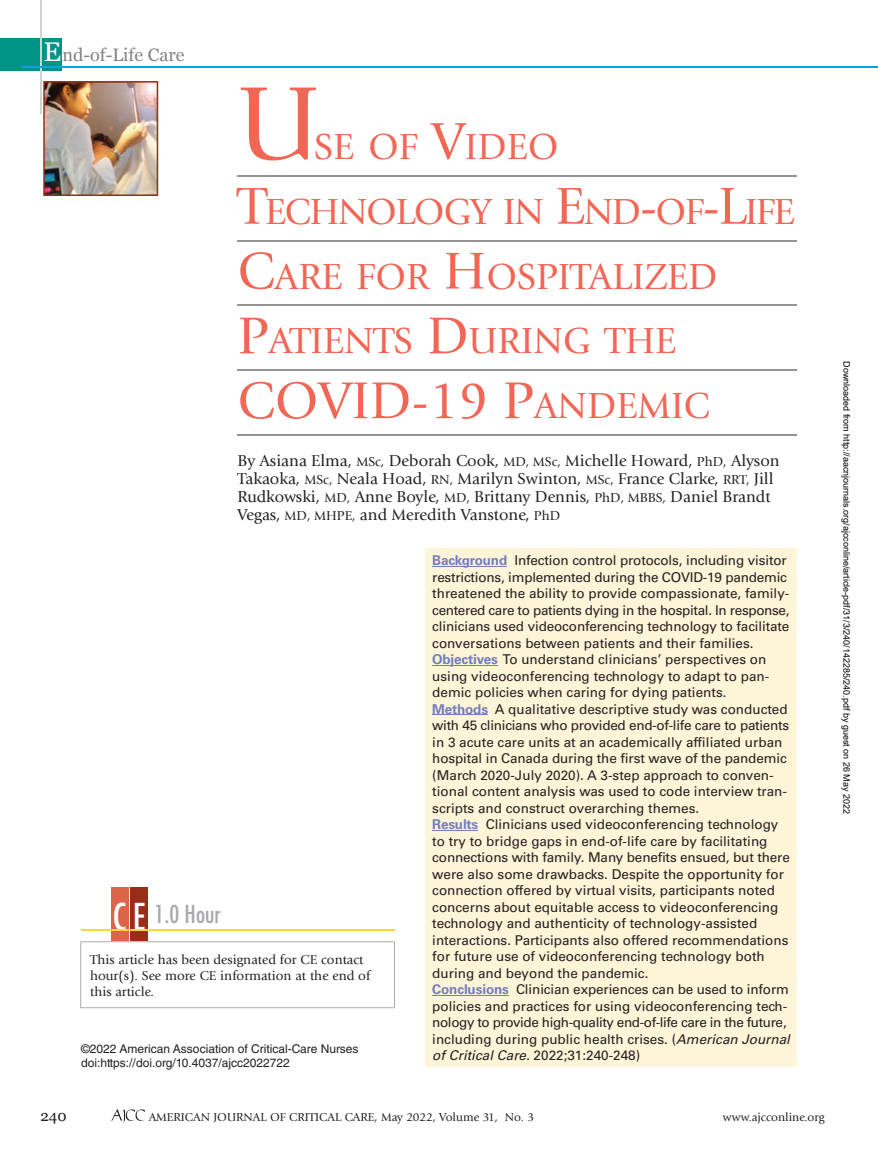
<style>
.page{position:relative;width:878px;height:1175px;background:#fff}
.page>*{position:absolute;margin:0;border:0;box-sizing:border-box;transform-origin:0 0}
.t1{font:108px "Giovanni Std";color:#f26656}
.t2{font:54px "Giovanni Std";color:#f26656}
.t3{font:37.8px/64.8px "Giovanni Std";color:#f26656}
.t4{font:condensed 36px "Futura Std";color:#fff}
.t5{font:condensed 24px "Futura Std";color:#a8a9ad}
.t6{font:18px "Georgia";color:#808285}
.t7{font:16.5px/18px "Giovanni Std";color:#231f20}
.t8{font:15px "Georgia";color:#231f20}
.t9{font:13.5px/16.5px "Univers LT Std";color:#231f20}
.t10{font:13.5px/16.2px "Giovanni Std";color:#231f20}
.t11{font:12px/14.4px "Helvetica LT Std";color:#231f20}
.t12{font:12px "Giovanni Std";color:#231f20}
.t13{font:9px "Arial";color:#000}
.s1{font-size:27px;color:#fff}
.s2{font-size:54px}
.s3{font-size:37.8px}
.s4{font-size:13.5px}
.s5{font-weight:700;color:#717dbd}
.s6{font-style:italic}
</style>
<div class="page">
<div style="left:0;top:38px;width:61px;height:32px;background:#009486"></div>
<hr style="left:41px;top:0;width:1px;height:113px;background:#d1d2d4">
<hr style="left:22px;top:66px;width:855px;height:2px;background:#08a6d8">
<img style="left:43px;top:81px;width:115px;height:115px">
<hr style="left:237px;top:175px;width:560px;height:1px;background:#939598">
<hr style="left:237px;top:240px;width:560px;height:1px;background:#939598">
<hr style="left:237px;top:305px;width:560px;height:1px;background:#939598">
<hr style="left:237px;top:369px;width:560px;height:2px;background:#939598">
<hr style="left:237px;top:434px;width:560px;height:2px;background:#939598">
<div style="left:425px;top:548px;width:372px;height:519px;background:#fef5d8"></div>
<hr style="left:432px;top:566px;width:75px;height:1px;background:#717dbd">
<hr style="left:432px;top:665px;width:65px;height:1px;background:#717dbd">
<hr style="left:432px;top:714px;width:56px;height:1px;background:#717dbd">
<hr style="left:432px;top:830px;width:46px;height:1px;background:#717dbd">
<hr style="left:432px;top:995px;width:77px;height:1px;background:#717dbd">
<div style="left:111px;top:887px;width:17px;height:54px;background:#dc6549"></div>
<div style="left:130px;top:887px;width:18px;height:54px;background:#9a2d17"></div>
<hr style="left:81px;top:929px;width:313px;height:1px;background:#ffd53e">
<svg style="left:81px;top:941px;width:313px;height:67px"></svg>
<svg style="left:111px;top:1109px;width:34px;height:13px"></svg>
<h3 class="t6" style="left:43px;top:42px;width:143px"><span class="s1">E</span>nd-of-Life Care</h3>
<h1 class="t1" style="left:237px;top:58px;width:83px">U</h1>
<h3 class="t3" style="left:237px;top:113px;width:558px;text-indent:77px">SE OF <span class="s2">V</span>IDEO<br><span class="s2">T</span>ECHNOLOGY IN <span class="s2">E</span>ND<span class="s2">-</span>OF<span class="s2">-L</span>IFE<br><span class="s2">C</span>ARE FOR <span class="s2">H</span>OSPITALIZED<br><span class="s2">P</span>ATIENTS <span class="s2">D</span>URING THE</h3>
<h2 class="t2" style="left:237px;top:368px;width:473px">COVID-19 P<span class="s3">ANDEMIC</span></h2>
<p class="t7" style="left:237px;top:453px;width:543px">By Asiana Elma, <span class="s4">MSc,</span> Deborah Cook, <span class="s4">MD, MSc,</span> Michelle Howard, <span class="s4">PhD,</span> Alyson Takaoka, <span class="s4">MSc,</span> Neala Hoad, <span class="s4">RN,</span> Marilyn Swinton, <span class="s4">MSc,</span> France Clarke, <span class="s4">RRT,</span> Jill Rudkowski, <span class="s4">MD,</span> Anne Boyle, <span class="s4">MD,</span> Brittany Dennis, <span class="s4">PhD, MBBS,</span> Daniel Brandt Vegas, <span class="s4">MD, MHPE,</span> and Meredith Vanstone, <span class="s4">PhD</span></p>
<p class="t9" style="left:432px;top:553px;width:359px"><span class="s5">Background</span> Infection control protocols, including visitor restrictions, implemented during the COVID-19 pandemic threatened the ability to provide compassionate, family&shy;centered care to patients dying in the hospital. In response, clinicians used videoconferencing technology to facilitate conversations between patients and their families.<br><span class="s5">Objectives</span> To understand clinicians’ perspectives on using videoconferencing technology to adapt to pan&shy;demic policies when caring for dying patients.<br><span class="s5">Methods</span> A qualitative descriptive study was conducted with 45 clinicians who provided end-of-life care to patients in 3 acute care units at an academically affiliated urban hospital in Canada during the first wave of the pandemic (March 2020-July 2020). A 3-step approach to conven&shy;tional content analysis was used to code interview tran&shy;scripts and construct overarching themes.<br><span class="s5">Results</span> Clinicians used videoconferencing technology to try to bridge gaps in end-of-life care by facilitating connections with family. Many benefits ensued, but there were also some drawbacks. Despite the opportunity for connection offered by virtual visits, participants noted concerns about equitable access to videoconferencing technology and authenticity of technology-assisted interactions. Participants also offered recommendations for future use of videoconferencing technology both during and beyond the pandemic.<br><span class="s5">Conclusions</span> Clinician experiences can be used to inform policies and practices for using videoconferencing tech&shy;nology to provide high-quality end-of-life care in the future, including during public health crises. (<span class="s6">American Journal of Critical Care.</span> 2022;31:240-248)</p>
<h3 class="t4" style="left:113px;top:895px;width:34px">CE</h3>
<p class="t10" style="left:90px;top:952px;width:282px">This article has been designated for CE contact hour(s). See more CE information at the end of this article.</p>
<h3 class="t5" style="left:154px;top:900px;width:68px">1.0 Hour</h3>
<p class="t11" style="left:81px;top:1042px;width:279px">©2022 American Association of Critical-Care Nurses doi:https://doi.org/10.4037/ajcc2022722</p>
<p class="t13" style="left:850px;top:361px;width:454px;rotate:90deg">Downloaded from http://aacnjournals.org/ajcconline/article-pdf/31/3/240/142285/240.pdf by guest on 26 May 2022</p>
<p class="t8" style="left:41px;top:1104px;width:28px">240</p>
<p class="t12" style="left:149px;top:1112px;width:387px">AMERICAN JOURNAL OF CRITICAL CARE, May 2022, Volume 31, No. 3</p>
<p class="t12" style="left:722px;top:1112px;width:103px">www.ajcconline.org</p>
</div>
